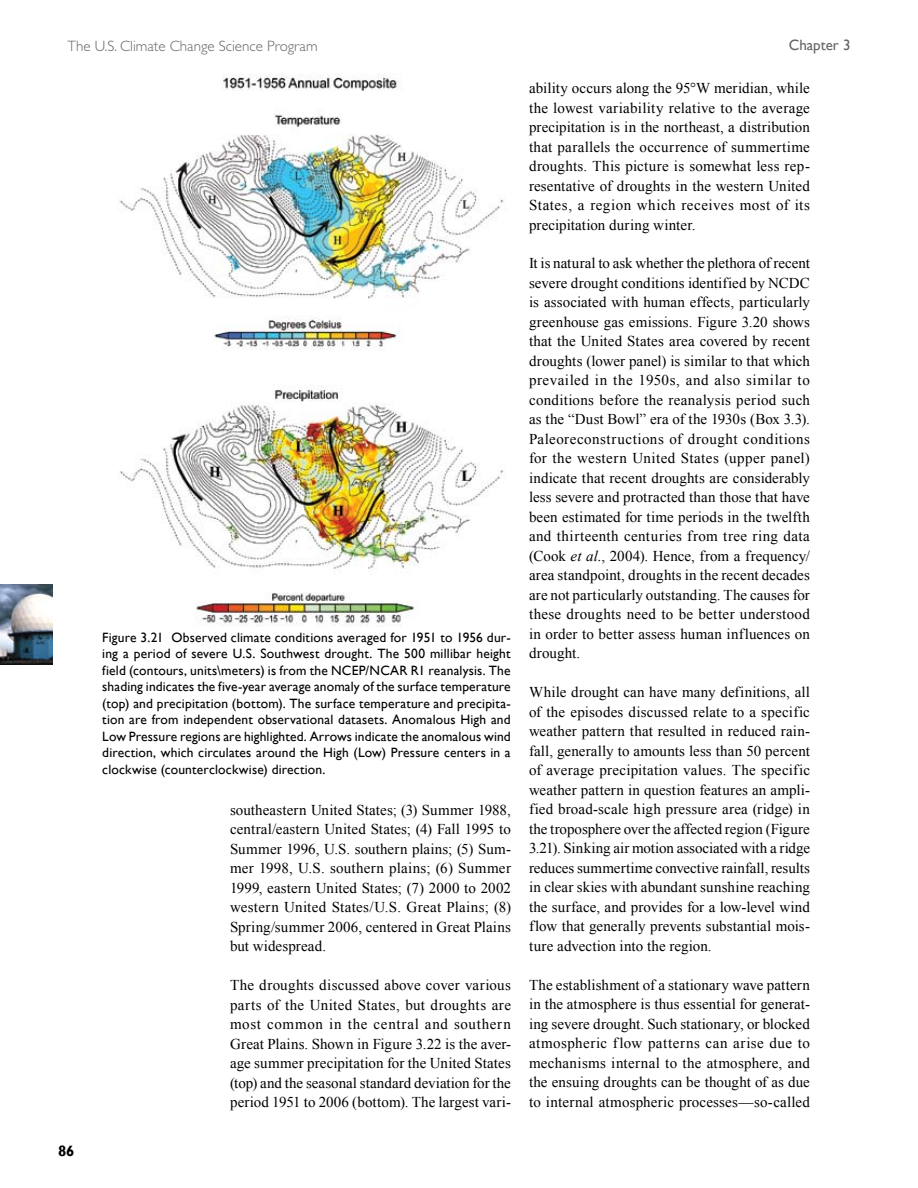
<style>
.page{position:relative;width:918px;height:1188px;background:#fff}
.page>*{position:absolute;margin:0;border:0;box-sizing:border-box;transform-origin:0 0}
.t1{font:15px/19.5px "Times New Roman";letter-spacing:.01em;color:#000;text-align:justify}
.t2{font:300 15px "Gill Sans";color:#626567}
.t3{font:15px "Gill Sans";color:#626567}
.t4{font:700 15px "Gill Sans";color:#000}
.t5{font:13.5px/16.5px "Gill Sans";letter-spacing:.015em;color:#000;text-align:justify}
.s1{font-style:italic}
</style>
<div class="page">
<img style="left:0;top:585px;width:52px;height:79px">
<img style="left:119px;top:74px;width:385px;height:553px">
<p class="t2" style="left:68px;top:37px;width:252px">The U.S. Climate Change Science Program</p>
<p class="t3" style="left:789px;top:36px;width:63px">Chapter 3</p>
<p class="t4" style="left:58px;top:1142px;width:18px">86</p>
<p class="t5" style="left:102px;top:629px;width:410px">Figure 3.21 Observed climate conditions averaged for 1951 to 1956 dur&shy;ing a period of severe U.S. Southwest drought. The 500 millibar height field (contours, units\meters) is from the NCEP/NCAR R1 reanalysis. The shading indicates the five-year average anomaly of the surface temperature (top) and precipitation (bottom). The surface temperature and precipita&shy;tion are from independent observational datasets. Anomalous High and Low Pressure regions are highlighted. Arrows indicate the anomalous wind direction, which circulates around the High (Low) Pressure centers in a clockwise (counterclockwise) direction.</p>
<p class="t1" style="left:230px;top:800px;width:283px">southeastern United States; (3) Summer 1988, central/eastern United States; (4) Fall 1995 to Summer 1996, U.S. southern plains; (5) Sum&shy;mer 1998, U.S. southern plains; (6) Summer 1999, eastern United States; (7) 2000 to 2002 western United States/U.S. Great Plains; (8)<br>Spring/summer 2006, centered in Great Plains but widespread.</p>
<p class="t1" style="left:230px;top:975px;width:282px">The droughts discussed above cover various parts of the United States, but droughts are most common in the central and southern Great Plains. Shown in Figure 3.22 is the aver&shy;age summer precipitation for the United States (top) and the seasonal standard deviation for the period 1951 to 2006 (bottom). The largest vari-</p>
<p class="t1" style="left:529px;top:78px;width:282px">ability occurs along the 95°W meridian, while the lowest variability relative to the average precipitation is in the northeast, a distribution that parallels the occurrence of summertime droughts. This picture is somewhat less rep&shy;resentative of droughts in the western United States, a region which receives most of its precipitation during winter.</p>
<p class="t1" style="left:529px;top:253px;width:283px">It is natural to ask whether the plethora of recent severe drought conditions identified by NCDC is associated with human effects, particularly greenhouse gas emissions. Figure 3.20 shows that the United States area covered by recent droughts (lower panel) is similar to that which prevailed in the 1950s, and also similar to conditions before the reanalysis period such as the “Dust Bowl” era of the 1930s (Box 3.3).<br>Paleoreconstructions of drought conditions for the western United States (upper panel) indicate that recent droughts are considerably less severe and protracted than those that have been estimated for time periods in the twelfth and thirteenth centuries from tree ring data (Cook <span class="s1">et al.</span>, 2004). Hence, from a frequency/ area standpoint, droughts in the recent decades are not particularly outstanding. The causes for these droughts need to be better understood in order to better assess human influences on drought.</p>
<p class="t1" style="left:529px;top:682px;width:283px">While drought can have many definitions, all of the episodes discussed relate to a specific weather pattern that resulted in reduced rain&shy;fall, generally to amounts less than 50 percent of average precipitation values. The specific weather pattern in question features an ampli&shy;fied broad-scale high pressure area (ridge) in the troposphere over the affected region (Figure 3.21). Sinking air motion associated with a ridge reduces summertime convective rainfall, results in clear skies with abundant sunshine reaching the surface, and provides for a low-level wind flow that generally prevents substantial mois&shy;ture advection into the region.</p>
<p class="t1" style="left:529px;top:975px;width:282px">The establishment of a stationary wave pattern in the atmosphere is thus essential for generat&shy;ing severe drought. Such stationary, or blocked atmospheric flow patterns can arise due to mechanisms internal to the atmosphere, and the ensuing droughts can be thought of as due to internal atmospheric processes—so-called</p>
</div>
